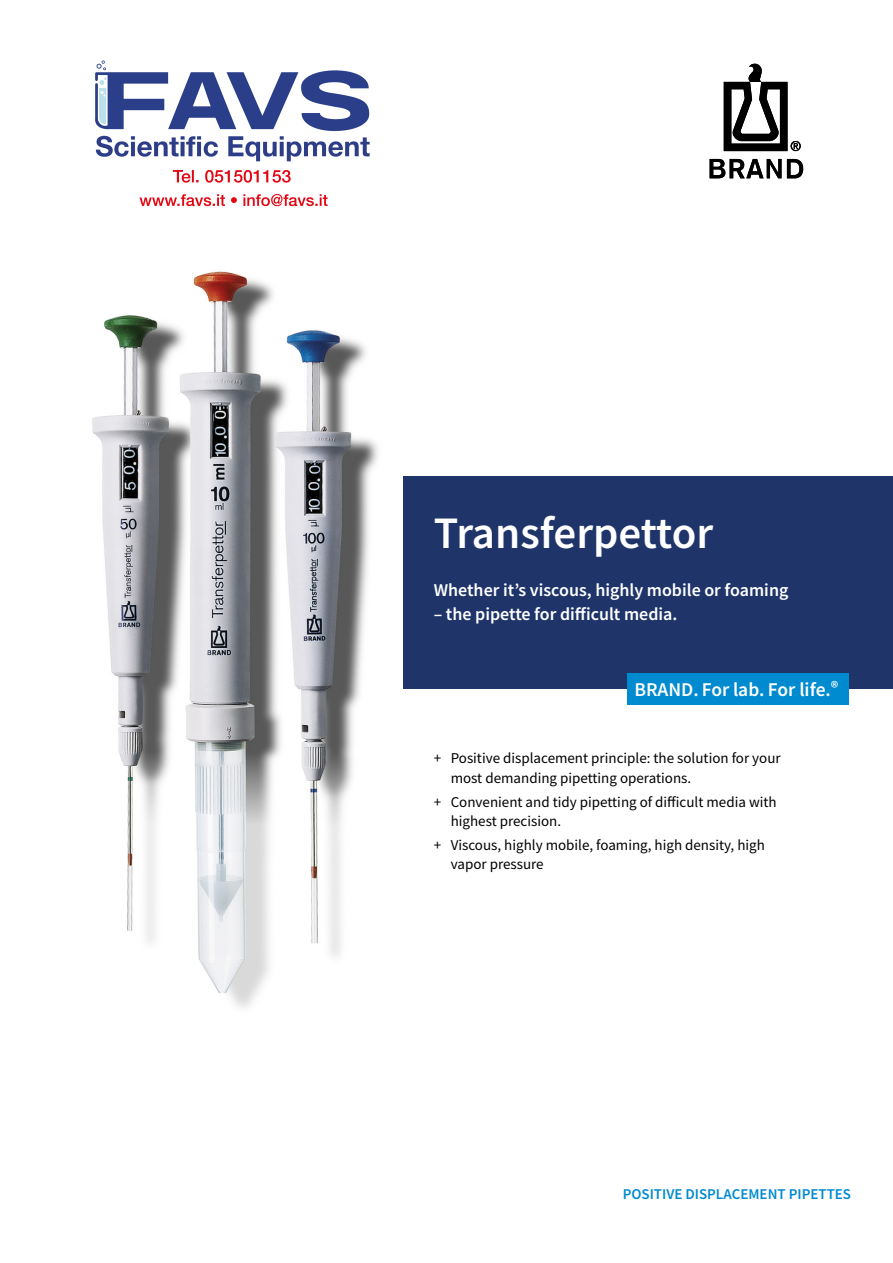
<style>
.page{position:relative;width:893px;height:1263px;background:#fff}
.page>*{position:absolute;margin:0;border:0;box-sizing:border-box;transform-origin:0 0}
.t1{font:600 45px "Source Sans Pro";color:#fff}
.t2{font:600 19.5px "Source Sans Pro";color:#fff}
.t3{font:600 18px "Source Sans Pro";color:#fff}
.t4{font:15px/19.5px "Source Sans Pro";color:#000}
.t5{font:600 15px "Source Sans Pro";color:#008acf}
.s1{font-size:17.1px}
</style>
<div class="page">
<svg style="left:787px;top:159px;width:16px;height:19px"></svg>
<svg style="left:710px;top:159px;width:71px;height:19px"></svg>
<svg style="left:724px;top:64px;width:77px;height:87px"></svg>
<img style="left:92px;top:271px;width:286px;height:737px">
<div style="left:404px;top:476px;width:489px;height:213px;background:#1f356a"></div>
<div style="left:627px;top:674px;width:221px;height:31px;background:#008acf"></div>
<img style="left:96px;top:60px;width:274px;height:147px">
<h1 class="t1" style="left:434px;top:504px;width:281px">Transferpettor</h1>
<p class="t3" style="left:434px;top:578px;width:356px">Whether it’s viscous, highly mobile or foaming</p>
<p class="t3" style="left:434px;top:602px;width:245px">– the pipette for difficult media.</p>
<h2 class="t2" style="left:634px;top:676px;width:206px">BRAND. For lab. For life.<span class="s1">®</span></h2>
<p class="t4" style="left:451px;top:748px;width:331px;text-indent:-17px">+ Positive displacement principle: the solution for your most demanding pipetting operations.</p>
<p class="t4" style="left:451px;top:792px;width:327px;text-indent:-17px">+ Convenient and tidy pipetting of difficult media with highest precision.</p>
<p class="t4" style="left:451px;top:835px;width:316px;text-indent:-17px">+ Viscous, highly mobile, foaming, high density, high vapor pressure</p>
<p class="t5" style="left:623px;top:1184px;width:230px">POSITIVE DISPLACEMENT PIPETTES</p>
</div>
